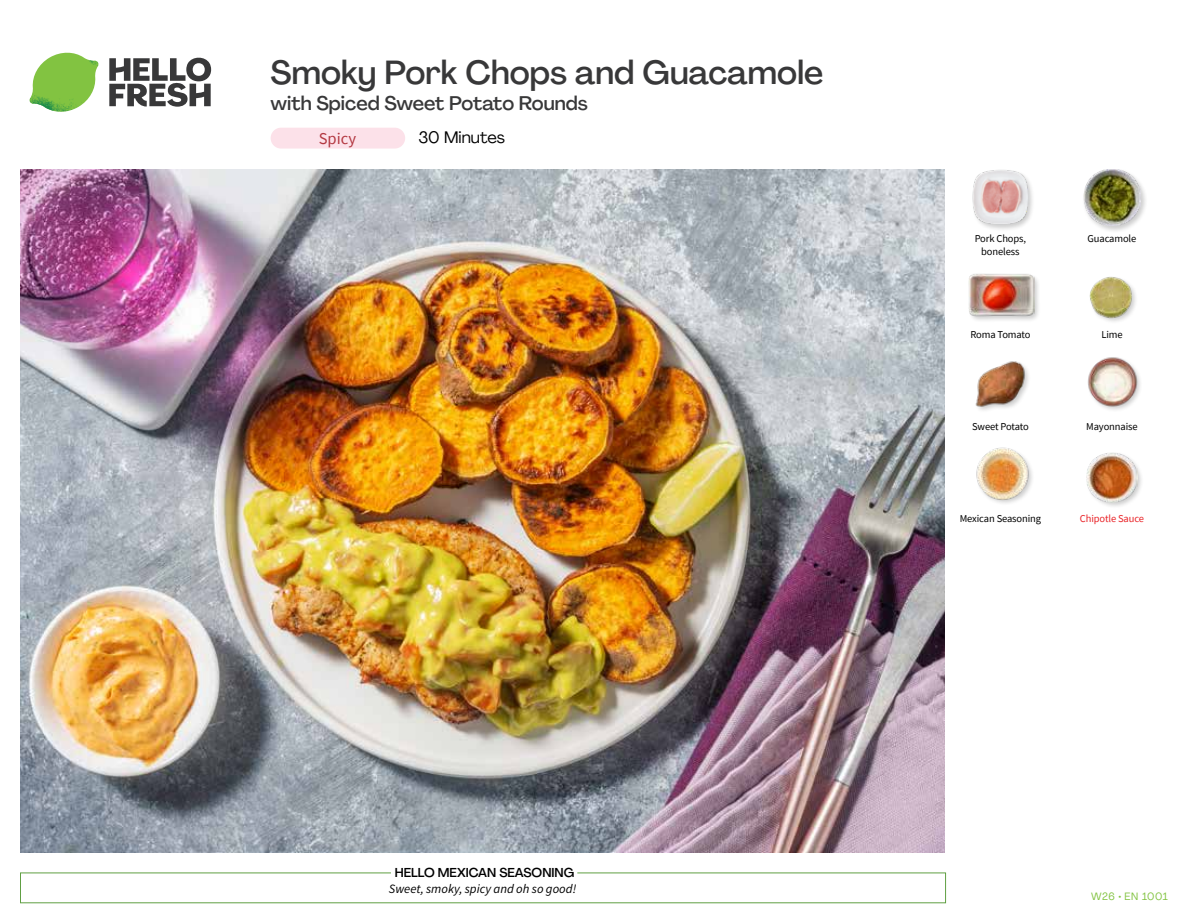
<style>
.page{position:relative;width:1188px;height:918px;background:#fff}
.page>*{position:absolute;margin:0;border:0;box-sizing:border-box;transform-origin:0 0}
.t1{font:500 33px "Agrandir";color:#383839}
.t2{font:500 19.5px "Agrandir";color:#383839}
.t3{font:16.5px "Agrandir";color:#000}
.t4{font:16.5px "Source Sans Pro";color:#b33841}
.t5{font:italic 12.75px "Source Sans Pro";color:#000}
.t6{font:500 12.75px "Agrandir";color:#000}
.t7{font:10.5px/13.5px "Source Sans Pro";letter-spacing:-.01em;color:#000;text-align:center}
.t8{font:10.5px "Source Sans Pro";letter-spacing:-.01em;color:#e92227}
.t9{font:10.5px "Agrandir";letter-spacing:.05em;color:#82c341}
</style>
<div class="page">
<svg style="left:109px;top:57px;width:102px;height:50px"></svg>
<svg style="left:34px;top:53px;width:62px;height:40px"></svg>
<img style="left:67px;top:53px;width:32px;height:26px">
<img style="left:33px;top:75px;width:59px;height:11px">
<img style="left:29px;top:79px;width:61px;height:33px">
<img style="left:65px;top:86px;width:27px;height:25px">
<div style="left:20px;top:873px;width:926px;height:30px;border:1px solid #609f43"></div>
<div style="left:391px;top:865px;width:186px;height:15px;background:#fff"></div>
<img style="left:21px;top:170px;width:924px;height:682px">
<div style="left:271px;top:128px;width:134px;height:21px;background:#fce1e9;border-radius:10px"></div>
<div style="left:1085px;top:452px;width:59px;height:57px;background:#000;opacity:.2"></div>
<img style="left:1087px;top:453px;width:50px;height:49px">
<div style="left:975px;top:447px;width:60px;height:59px;background:#000;opacity:.2"></div>
<img style="left:975px;top:447px;width:60px;height:55px">
<img style="left:1087px;top:357px;width:53px;height:52px">
<img style="left:975px;top:361px;width:54px;height:48px">
<div style="left:1088px;top:276px;width:50px;height:48px;background:#000;opacity:.2"></div>
<img style="left:1088px;top:276px;width:46px;height:44px">
<div style="left:968px;top:273px;width:73px;height:50px;background:#000;opacity:.2"></div>
<img style="left:969px;top:273px;width:65px;height:47px">
<div style="left:1082px;top:168px;width:66px;height:65px;background:#000;opacity:.2"></div>
<img style="left:1083px;top:170px;width:58px;height:56px">
<div style="left:972px;top:169px;width:63px;height:63px;background:#000;opacity:.2"></div>
<img style="left:972px;top:170px;width:57px;height:56px">
<h1 class="t1" style="left:271px;top:52px;width:554px">Smoky Pork Chops and Guacamole</h1>
<h2 class="t2" style="left:271px;top:91px;width:319px">with Spiced Sweet Potato Rounds</h2>
<h3 class="t4" style="left:319px;top:128px;width:39px">Spicy</h3>
<h3 class="t3" style="left:418px;top:127px;width:88px">30 Minutes</h3>
<p class="t6" style="left:395px;top:864px;width:181px">HELLO MEXICAN SEASONING</p>
<p class="t5" style="left:389px;top:881px;width:189px">Sweet, smoky, spicy and oh so good!</p>
<p class="t7" style="left:975px;top:231px;width:53px">Pork Chops, boneless</p>
<p class="t7" style="left:1088px;top:231px;width:50px">Guacamole</p>
<p class="t7" style="left:970px;top:328px;width:62px">Roma Tomato</p>
<p class="t7" style="left:1101px;top:328px;width:23px">Lime</p>
<p class="t7" style="left:972px;top:420px;width:58px">Sweet Potato</p>
<p class="t7" style="left:1086px;top:420px;width:53px">Mayonnaise</p>
<p class="t7" style="left:960px;top:512px;width:83px">Mexican Seasoning</p>
<p class="t8" style="left:1080px;top:512px;width:66px">Chipotle Sauce</p>
<p class="t9" style="left:1091px;top:890px;width:78px">W26 • EN 1001</p>
</div>
